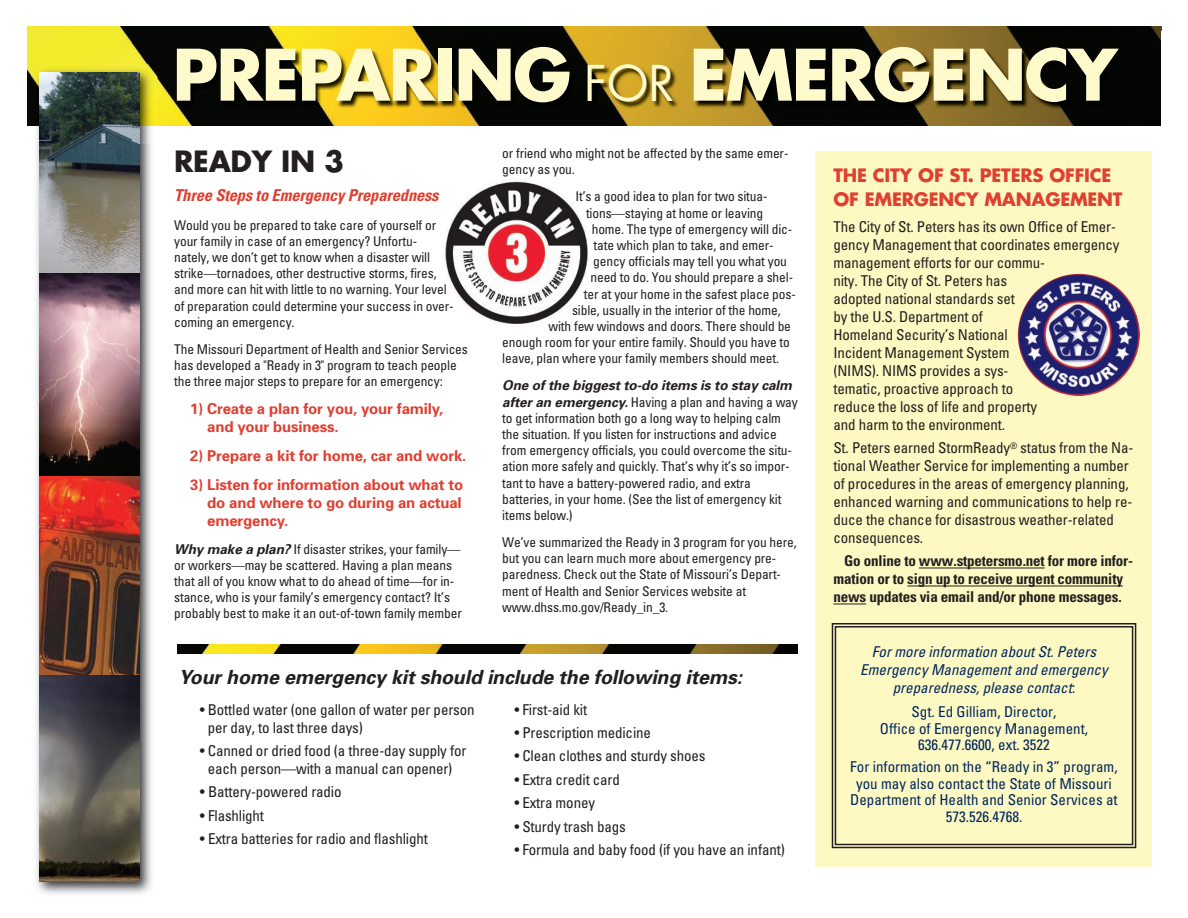
<style>
.page{position:relative;width:1188px;height:918px;background:#fff}
.page>*{position:absolute;margin:0;border:0;box-sizing:border-box;transform-origin:0 0}
.t1{font:700 69px "Futura";letter-spacing:-.025em;color:#fefacc}
.t2{font:700 28.5px "Futura";letter-spacing:-.01em;color:#231f20}
.t3{font:italic 700 19.5px "Univers";letter-spacing:-.005em;color:#231f20}
.t4{font:700 18px/23.7px "Futura";letter-spacing:-.01em;color:#de4032}
.t5{font:italic 700 condensed 16.5px "Univers";letter-spacing:-.01em;color:#de4032}
.t6{font:condensed 15px/18px "Univers";letter-spacing:-.01em;color:#231f20}
.t7{font:condensed 15px/16.5px "Univers";color:#00275f;text-align:center}
.t8{font:700 15px/18px "Univers";letter-spacing:-.01em;color:#de4032}
.t9{font:700 condensed 15px/18px "Univers";letter-spacing:-.01em;color:#231f20}
.t10{font:italic condensed 15px/18px "Univers";color:#00275f;text-align:center}
.t11{font:condensed 13.5px/16.2px "Univers";letter-spacing:-.01em;color:#231f20}
.s1{font-weight:400;font-size:48px}
.s2{font-weight:700;font-style:italic;font-stretch:normal}
</style>
<div class="page">
<div style="left:815px;top:151px;width:337px;height:716px;background:#fef9c2"></div>
<img style="left:27px;top:27px;width:1134px;height:99px">
<img style="left:31px;top:64px;width:121px;height:830px">
<img style="left:40px;top:475px;width:99px;height:201px">
<svg style="left:40px;top:72px;width:99px;height:201px;background:#676e6a"></svg>
<svg style="left:40px;top:273px;width:99px;height:202px;background:#8e6d71"></svg>
<svg style="left:40px;top:676px;width:99px;height:205px;background:#504e4b"></svg>
<img style="left:132px;top:31px;width:1029px;height:95px">
<img style="left:139px;top:126px;width:13px;height:17px">
<img style="left:132px;top:64px;width:25px;height:62px">
<img style="left:132px;top:72px;width:7px;height:71px">
<img style="left:178px;top:645px;width:620px;height:9px">
<div style="left:832px;top:623px;width:304px;height:225px;border:2px solid #231f20"></div>
<div style="left:835px;top:626px;width:298px;height:219px;border:2px solid #231f20"></div>
<img style="left:445px;top:181px;width:143px;height:143px">
<hr style="left:919px;top:568px;width:126px;height:1px;background:#231f20">
<hr style="left:907px;top:586px;width:216px;height:1px;background:#231f20">
<hr style="left:833px;top:604px;width:33px;height:1px;background:#231f20">
<img style="left:1083px;top:274px;width:57px;height:92px">
<h1 class="t1" style="left:172px;top:43px;width:947px">PREPARING <span class="s1">FOR</span> EMERGENCY</h1>
<h2 class="t2" style="left:174px;top:148px;width:171px">READY IN 3</h2>
<p class="t5" style="left:174px;top:186px;width:266px">Three Steps to Emergency Preparedness</p>
<p class="t11" style="left:174px;top:217px;width:281px">Would you be prepared to take care of yourself or your family in case of an emergency? Unfortu&shy;nately, we don’t get to know when a disaster will strike—tornadoes, other destructive storms, fires, and more can hit with little to no warning. Your level of preparation could determine your success in over&shy;coming an emergency.</p>
<p class="t11" style="left:174px;top:341px;width:295px">The Missouri Department of Health and Senior Services has developed a "Ready in 3" program to teach people the three major steps to prepare for an emergency:</p>
<p class="t8" style="left:207px;top:401px;width:238px;text-indent:-17px">1) Create a plan for you, your family, and your business.</p>
<p class="t8" style="left:190px;top:448px;width:278px">2) Prepare a kit for home, car and work.</p>
<p class="t8" style="left:207px;top:477px;width:258px;text-align:justify;text-indent:-17px">3) Listen for information about what to do and where to go during an actual emergency.</p>
<p class="t11" style="left:174px;top:541px;width:289px"><span class="s2">Why make a plan?</span> If disaster strikes, your family— or workers—may be scattered. Having a plan means that all of you know what to do ahead of time—for in&shy;stance, who is your family’s emergency contact? It’s probably best to make it an out-of-town family member</p>
<p class="t11" style="left:502px;top:145px;width:288px">or friend who might not be affected by the same emer&shy;gency as you.</p>
<p class="t11" style="left:575px;top:189px;width:194px">It’s a good idea to plan for two situa-</p>
<p class="t11" style="left:586px;top:205px;width:179px">tions—staying at home or leaving</p>
<p class="t11" style="left:592px;top:221px;width:202px">home. The type of emergency will dic-</p>
<p class="t11" style="left:594px;top:237px;width:182px">tate which plan to take, and emer-</p>
<p class="t11" style="left:593px;top:253px;width:195px">gency officials may tell you what you</p>
<p class="t11" style="left:590px;top:270px;width:204px">need to do. You should prepare a shel-</p>
<p class="t11" style="left:584px;top:286px;width:214px">ter at your home in the safest place pos-</p>
<p class="t11" style="left:572px;top:302px;width:210px">sible, usually in the interior of the home,</p>
<p class="t11" style="left:548px;top:318px;width:244px">with few windows and doors. There should be</p>
<p class="t11" style="left:502px;top:334px;width:289px">enough room for your entire family. Should you have to</p>
<p class="t11" style="left:502px;top:351px;width:278px">leave, plan where your family members should meet.</p>
<p class="t11" style="left:502px;top:378px;width:297px"><span class="s2">One of the biggest to-do items is to stay calm after an emergency.</span> Having a plan and having a way to get information both go a long way to helping calm the situation. If you listen for instructions and advice from emergency officials, you could overcome the situ&shy;ation more safely and quickly. That’s why it’s so impor&shy;tant to have a battery-powered radio, and extra batteries, in your home. (See the list of emergency kit items below.)</p>
<p class="t11" style="left:502px;top:534px;width:296px">We’ve summarized the Ready in 3 program for you here, but you can learn much more about emergency pre&shy;paredness. Check out the State of Missouri’s Depart&shy;ment of Health and Senior Services website at www.dhss.mo.gov/Ready_in_3.</p>
<h3 class="t3" style="left:179px;top:670px;width:565px">Your home emergency kit should include the following items:</h3>
<p class="t6" style="left:208px;top:700px;width:268px;text-indent:-8px">• Bottled water (one gallon of water per person per day, to last three days)</p>
<p class="t6" style="left:200px;top:742px;width:268px;text-align:center">• Canned or dried food (a three-day supply for each person—with a manual can opener)</p>
<p class="t6" style="left:200px;top:783px;width:143px">• Battery-powered radio</p>
<p class="t6" style="left:200px;top:807px;width:66px">• Flashlight</p>
<p class="t6" style="left:200px;top:830px;width:229px">• Extra batteries for radio and flashlight</p>
<p class="t6" style="left:514px;top:700px;width:74px">• First-aid kit</p>
<p class="t6" style="left:514px;top:724px;width:138px">• Prescription medicine</p>
<p class="t6" style="left:514px;top:747px;width:193px">• Clean clothes and sturdy shoes</p>
<p class="t6" style="left:514px;top:771px;width:107px">• Extra credit card</p>
<p class="t6" style="left:514px;top:794px;width:82px">• Extra money</p>
<p class="t6" style="left:514px;top:817px;width:113px">• Sturdy trash bags</p>
<p class="t6" style="left:514px;top:841px;width:272px">• Formula and baby food (if you have an infant)</p>
<h3 class="t4" style="left:833px;top:165px;width:291px">THE CITY OF ST. PETERS OFFICE<br>OF EMERGENCY MANAGEMENT</h3>
<p class="t6" style="left:833px;top:218px;width:288px">The City of St. Peters has its own Office of Emer&shy;gency Management that coordinates emergency management efforts for our commu-<br>nity. The City of St. Peters has<br>adopted national standards set<br>by the U.S. Department of<br>Homeland Security’s National<br>Incident Management System<br>(NIMS). NIMS provides a sys-<br>tematic, proactive approach to<br>reduce the loss of life and property<br>and harm to the environment.</p>
<p class="t6" style="left:833px;top:439px;width:301px">St. Peters earned StormReady<sup>®</sup> status from the Na&shy;tional Weather Service for implementing a number of procedures in the areas of emergency planning, enhanced warning and communications to help re&shy;duce the chance for disastrous weather-related consequences.</p>
<p class="t9" style="left:833px;top:552px;width:301px;text-indent:11px">Go online to www.stpetersmo.net for more infor&shy;mation or to sign up to receive urgent community news updates via email and/or phone messages.</p>
<p class="t10" style="left:860px;top:643px;width:249px">For more information about St. Peters<br>Emergency Management and emergency preparedness, please contact:</p>
<p class="t7" style="left:880px;top:704px;width:210px">Sgt. Ed Gilliam, Director,<br>Office of Emergency Management,<br>636.477.6600, ext. 3522</p>
<p class="t7" style="left:850px;top:759px;width:269px">For information on the “Ready in 3” program, you may also contact the State of Missouri Department of Health and Senior Services at 573.526.4768.</p>
</div>
